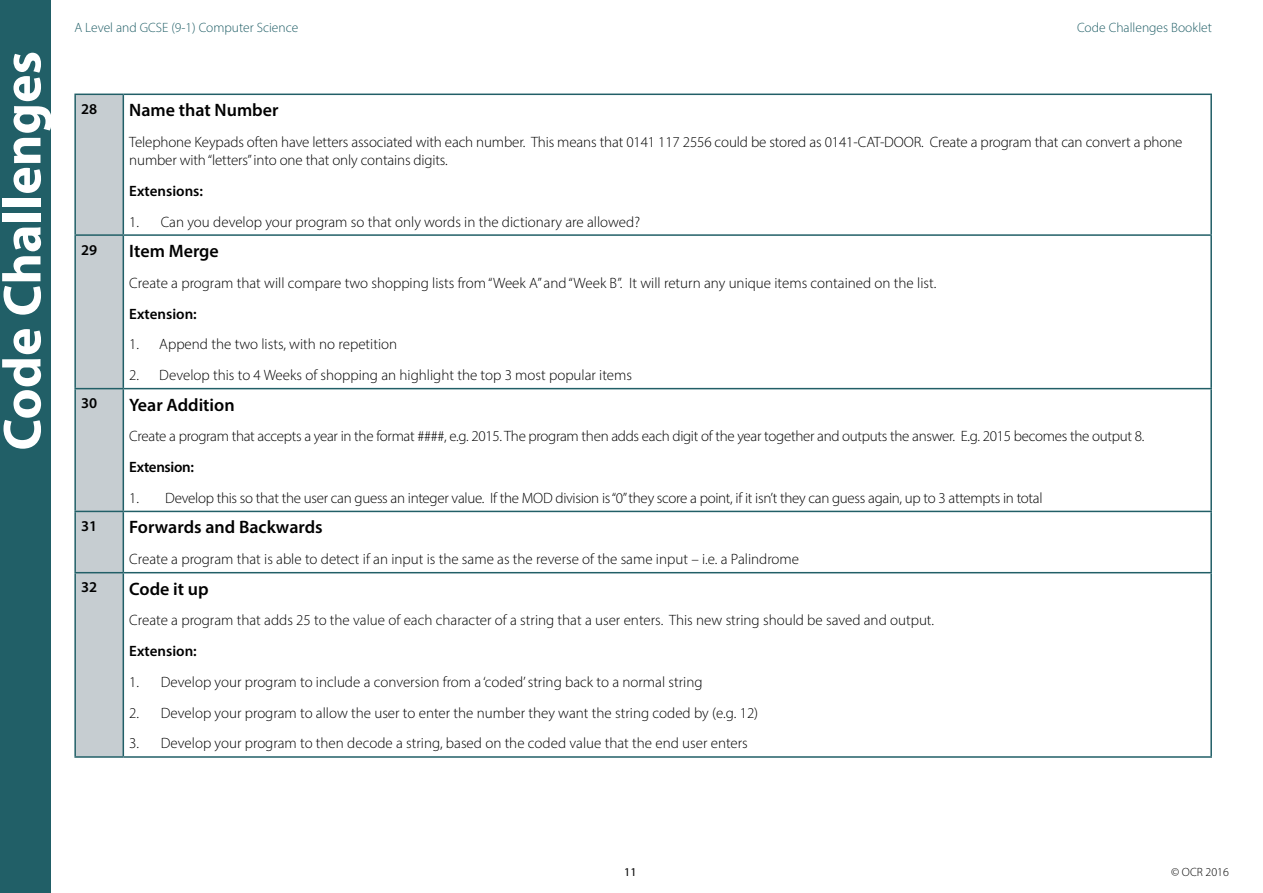
<style>
.page{position:relative;width:1263px;height:893px;background:#fff}
.page>*{position:absolute;margin:0;border:0;box-sizing:border-box;transform-origin:0 0}
.t1{font:700 54px "Myriad Pro";color:#fff}
.Body{font:600 18px "Myriad Pro";color:#000}
.Body-2{font:300 15px/18px "Myriad Pro";color:#000}
.Body-3{font:300 15px "Myriad Pro";letter-spacing:-.02em;color:#000}
.Body-4{font:600 15px "Myriad Pro";color:#000}
.Body_subheading{font:600 15px "Myriad Pro";color:#000}
.Body-5{font:600 15px "Myriad Pro";letter-spacing:-.02em;color:#000}
.t2{font:300 13.5px "Myriad Pro";color:#215f67}
.t3{font:300 12px "Myriad Pro";color:#000}
.t4{font:12px "Myriad Pro";color:#000}
</style>
<div class="page">
<div style="left:0;top:0;width:51px;height:893px;background:#215f67"></div>
<div style="left:76px;top:95px;width:47px;height:661px;background:#c6cdd1"></div>
<hr style="left:74px;top:94px;width:49px;height:1px;background:#215f67">
<hr style="left:74px;top:95px;width:2px;height:139px;background:#215f67">
<hr style="left:123px;top:94px;width:1089px;height:1px;background:#215f67">
<hr style="left:123px;top:95px;width:1px;height:139px;background:#215f67">
<hr style="left:1210px;top:95px;width:2px;height:139px;background:#215f67">
<hr style="left:74px;top:234px;width:49px;height:2px;background:#215f67">
<hr style="left:74px;top:236px;width:2px;height:152px;background:#215f67">
<hr style="left:123px;top:234px;width:1089px;height:2px;background:#215f67">
<hr style="left:123px;top:236px;width:1px;height:152px;background:#215f67">
<hr style="left:1210px;top:236px;width:2px;height:152px;background:#215f67">
<hr style="left:74px;top:388px;width:49px;height:1px;background:#215f67">
<hr style="left:74px;top:389px;width:2px;height:122px;background:#215f67">
<hr style="left:123px;top:388px;width:1089px;height:1px;background:#215f67">
<hr style="left:123px;top:389px;width:1px;height:122px;background:#215f67">
<hr style="left:1210px;top:389px;width:2px;height:122px;background:#215f67">
<hr style="left:74px;top:511px;width:49px;height:1px;background:#215f67">
<hr style="left:74px;top:512px;width:2px;height:60px;background:#215f67">
<hr style="left:123px;top:511px;width:1089px;height:1px;background:#215f67">
<hr style="left:123px;top:512px;width:1px;height:60px;background:#215f67">
<hr style="left:1210px;top:512px;width:2px;height:60px;background:#215f67">
<hr style="left:74px;top:572px;width:49px;height:1px;background:#215f67">
<hr style="left:74px;top:573px;width:2px;height:183px;background:#215f67">
<hr style="left:123px;top:572px;width:1089px;height:1px;background:#215f67">
<hr style="left:123px;top:573px;width:1px;height:183px;background:#215f67">
<hr style="left:1210px;top:573px;width:2px;height:183px;background:#215f67">
<hr style="left:74px;top:756px;width:49px;height:2px;background:#215f67">
<hr style="left:123px;top:756px;width:1089px;height:2px;background:#215f67">
<h1 class="t1" style="left:-13px;top:451px;width:401px;rotate:-90deg">Code Challenges</h1>
<p class="t2" style="left:74px;top:20px;width:225px">A Level and GCSE (9-1) Computer Science</p>
<p class="t2" style="left:1077px;top:20px;width:136px">Code Challenges Booklet</p>
<h5 class="Body_subheading" style="left:81px;top:99px;width:18px">28</h5>
<p class="Body" style="left:129px;top:99px;width:151px">Name that Number</p>
<p class="Body-2" style="left:129px;top:133px;width:1055px">Telephone Keypads often have letters associated with each number. This means that 0141 117 2556 could be stored as 0141-CAT-DOOR. Create a program that can convert a phone number with “letters” into one that only contains digits.</p>
<p class="Body-4" style="left:129px;top:181px;width:75px">Extensions:</p>
<p class="Body-2" style="left:129px;top:212px;width:512px">1. Can you develop your program so that only words in the dictionary are allowed?</p>
<h5 class="Body_subheading" style="left:81px;top:240px;width:18px">29</h5>
<p class="Body" style="left:129px;top:240px;width:91px">Item Merge</p>
<p class="Body-2" style="left:129px;top:274px;width:808px">Create a program that will compare two shopping lists from “Week A” and “Week B”. It will return any unique items contained on the list.</p>
<p class="Body-4" style="left:129px;top:304px;width:69px">Extension:</p>
<p class="Body-2" style="left:129px;top:335px;width:269px">1. Append the two lists, with no repetition</p>
<p class="Body-2" style="left:129px;top:366px;width:504px">2. Develop this to 4 Weeks of shopping an highlight the top 3 most popular items</p>
<h5 class="Body_subheading" style="left:81px;top:394px;width:18px">30</h5>
<p class="Body" style="left:129px;top:393px;width:107px">Year Addition</p>
<p class="Body-3" style="left:129px;top:427px;width:1017px">Create a program that accepts a year in the format ####, e.g. 2015. The program then adds each digit of the year together and outputs the answer. E.g. 2015 becomes the output 8.</p>
<p class="Body-5" style="left:129px;top:458px;width:66px">Extension:</p>
<p class="Body-3" style="left:129px;top:489px;width:915px">1. Develop this so that the user can guess an integer value. If the MOD division is “0” they score a point, if it isn’t they can guess again, up to 3 attempts in total</p>
<h5 class="Body_subheading" style="left:81px;top:517px;width:18px">31</h5>
<p class="Body" style="left:129px;top:516px;width:195px">Forwards and Backwards</p>
<p class="Body-2" style="left:129px;top:550px;width:671px">Create a program that is able to detect if an input is the same as the reverse of the same input – i.e. a Palindrome</p>
<h5 class="Body_subheading" style="left:81px;top:578px;width:18px">32</h5>
<p class="Body" style="left:129px;top:577px;width:81px">Code it up</p>
<p class="Body-2" style="left:129px;top:611px;width:806px">Create a program that adds 25 to the value of each character of a string that a user enters. This new string should be saved and output.</p>
<p class="Body-4" style="left:129px;top:642px;width:69px">Extension:</p>
<p class="Body-2" style="left:129px;top:673px;width:575px">1. Develop your program to include a conversion from a ‘coded’ string back to a normal string</p>
<p class="Body-2" style="left:129px;top:704px;width:630px">2. Develop your program to allow the user to enter the number they want the string coded by (e.g. 12)</p>
<p class="Body-2" style="left:129px;top:734px;width:620px">3. Develop your program to then decode a string, based on the coded value that the end user enters</p>
<p class="t4" style="left:624px;top:865px;width:14px">11</p>
<p class="t3" style="left:1171px;top:865px;width:59px">© OCR 2016</p>
</div>
